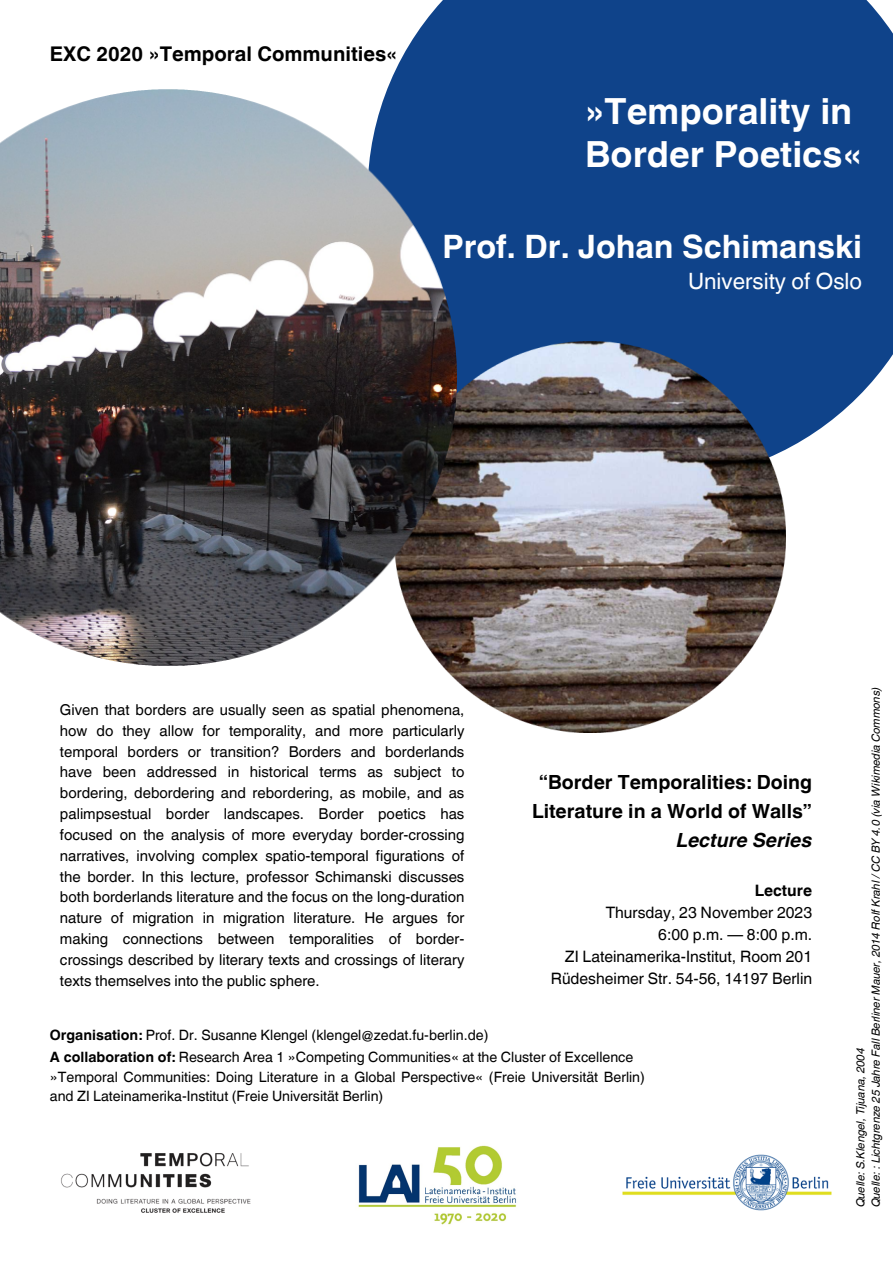
<style>
.page{position:relative;width:893px;height:1263px;background:#fff}
.page>*{position:absolute;margin:0;border:0;box-sizing:border-box;transform-origin:0 0}
.t1{font:700 36px "Helvetica World";color:#fff}
.t2{font:700 32.25px "Helvetica World";color:#fff}
.t3{font:22.5px "Helvetica World";color:#fff}
.t4{font:700 20.25px "Helvetica World";color:#000}
.t5{font:700 19.5px/29.2px "Helvetica World";color:#000;text-align:right}
.t6{font:15.75px "Helvetica World";color:#000}
.t7{font:700 15.75px "Helvetica World";color:#000}
.t8{font:15px/20.9px "Helvetica World";color:#000;text-align:justify}
.t9{font:14.25px/19.6px "Helvetica World";color:#000}
.t10{font:italic 11.25px "Helvetica World";color:#000}
.s1{font-style:italic}
.s2{font-weight:700}
</style>
<div class="page">
<div style="left:387px;top:0;width:506px;height:450px;background:#0f438a"></div>
<img style="left:61px;top:1152px;width:190px;height:61px">
<img style="left:622px;top:1154px;width:210px;height:57px">
<img style="left:358px;top:1145px;width:159px;height:80px">
<img style="left:442px;top:342px;width:344px;height:391px">
<img style="left:0;top:89px;width:456px;height:577px">
<p class="t4" style="left:50px;top:38px;width:349px">EXC 2020 »Temporal Communities«</p>
<p class="t1" style="left:585px;top:81px;width:269px">»Temporality in</p>
<p class="t1" style="left:585px;top:125px;width:278px">Border Poetics«</p>
<p class="t2" style="left:442px;top:220px;width:421px">Prof. Dr. Johan Schimanski</p>
<p class="t3" style="left:688px;top:268px;width:176px">University of Oslo</p>
<p class="t8" style="left:60px;top:699px;width:406px">Given that borders are usually seen as spatial phenomena, how do they allow for temporality, and more particularly temporal borders or transition? Borders and borderlands have been addressed in historical terms as subject to bordering, debordering and rebordering, as mobile, and as palimpsestual border landscapes. Border poetics has focused on the analysis of more everyday border-crossing narratives, involving complex spatio-temporal figurations of the border. In this lecture, professor Schimanski discusses both borderlands literature and the focus on the long-duration nature of migration in migration literature. He argues for making connections between temporalities of border&shy;crossings described by literary texts and crossings of literary texts themselves into the public sphere.</p>
<p class="t5" style="left:532px;top:765px;width:281px">“Border Temporalities: Doing<br>Literature in a World of Walls”<br><span class="s1">Lecture Series</span></p>
<p class="t7" style="left:755px;top:878px;width:59px">Lecture</p>
<p class="t6" style="left:606px;top:903px;width:208px">Thursday, 23 November 2023</p>
<p class="t6" style="left:658px;top:925px;width:155px">6:00 p.m. — 8:00 p.m.</p>
<p class="t6" style="left:565px;top:947px;width:249px">ZI Lateinamerika-Institut, Room 201</p>
<p class="t6" style="left:551px;top:969px;width:263px">Rüdesheimer Str. 54-56, 14197 Berlin</p>
<p class="t9" style="left:50px;top:1025px;width:440px"><span class="s2">Organisation:</span> Prof. Dr. Susanne Klengel (klengel@zedat.fu-berlin.de)</p>
<p class="t9" style="left:50px;top:1047px;width:585px"><span class="s2">A collaboration of:</span> Research Area 1 »Competing Communities« at the Cluster of Excellence</p>
<p class="t9" style="left:50px;top:1067px;width:596px">»Temporal Communities: Doing Literature in a Global Perspective« (Freie Universität Berlin) and ZI Lateinamerika-Institut (Freie Universität Berlin)</p>
<p class="t10" style="left:866px;top:1207px;width:522px;rotate:-90deg">Quelle: : Lichtgrenze 25 Jahre Fall Berliner Mauer, 2014 Rolf Krahl /CC BY 4.0 (via Wikimedia Commons)</p>
<p class="t10" style="left:851px;top:1207px;width:161px;rotate:-90deg">Quelle: S.Klengel, Tijuana, 2004</p>
</div>
